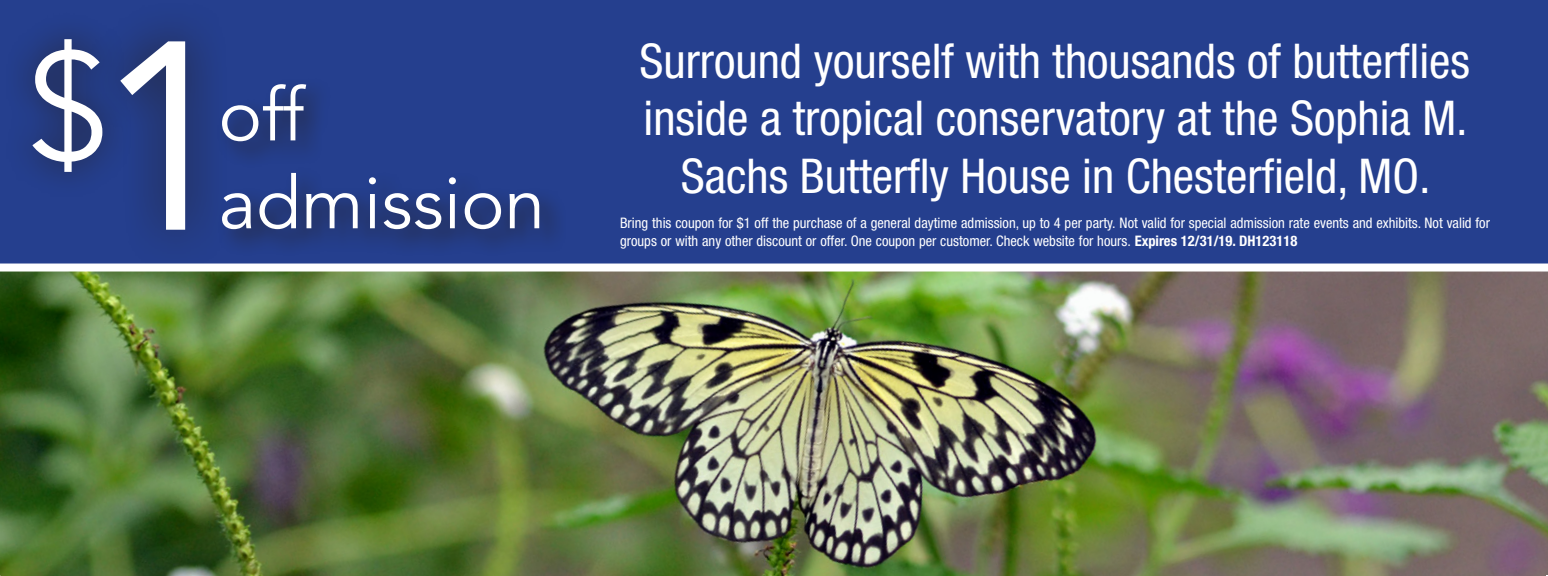
<style>
.page{position:relative;width:1548px;height:576px;background:#fff}
.page>*{position:absolute;margin:0;border:0;box-sizing:border-box;transform-origin:0 0}
.t1{font:73.2px/88px "Avenir";color:#fff}
.t2{font:condensed 48px/57.6px "Helvetica Neue";color:#fff;text-align:center}
.t3{font:condensed 14.4px/18px "Helvetica Neue";color:#fff}
.s1{font-weight:700}
</style>
<div class="page">
<div style="left:0;top:0;width:1548px;height:264px;background:#253f8e"></div>
<div style="left:81px;top:0;width:148px;height:273px;background:#231f20;opacity:.75"></div>
<svg style="left:120px;top:41px;width:65px;height:189px"></svg>
<div style="left:216px;top:77px;width:350px;height:180px;background:#231f20;opacity:.75"></div>
<div style="left:4px;top:9px;width:129px;height:193px;background:#243e8b"></div>
<svg style="left:32px;top:39px;width:70px;height:133px"></svg>
<img style="left:0;top:264px;width:1548px;height:312px">
<p class="t1" style="left:219px;top:73px;width:328px">off admission</p>
<p class="t2" style="left:640px;top:31px;width:832px">Surround yourself with thousands of butterflies inside a tropical conservatory at the Sophia M.<br>Sachs Butterfly House in Chesterfield, MO.</p>
<p class="t3" style="left:620px;top:214px;width:871px">Bring this coupon for $1 off the purchase of a general daytime admission, up to 4 per party. Not valid for special admission rate events and exhibits. Not valid for groups or with any other discount or offer. One coupon per customer. Check website for hours. <span class="s1">Expires 12/31/19. DH123118</span></p>
</div>
